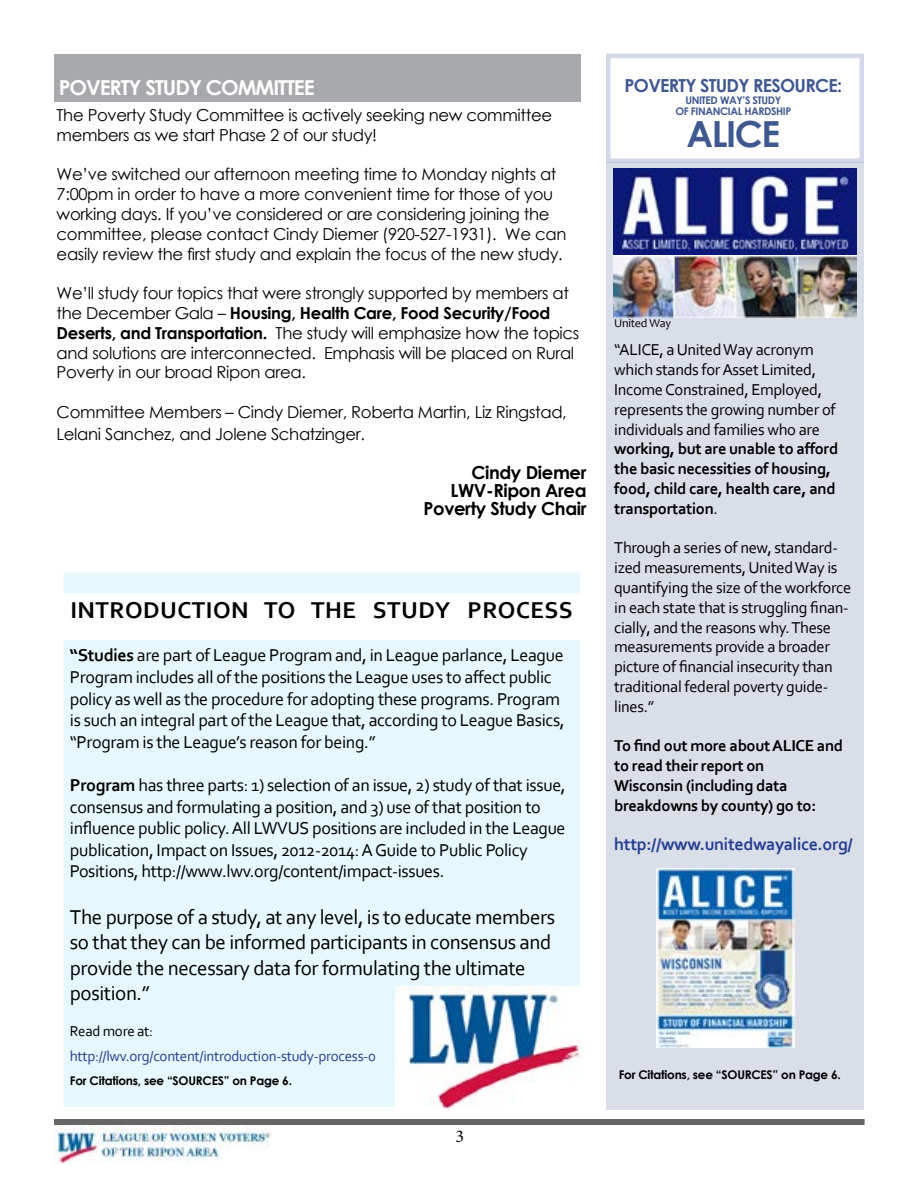
<style>
.page{position:relative;width:918px;height:1188px;background:#fff}
.page>*{position:absolute;margin:0;border:0;box-sizing:border-box;transform-origin:0 0}
.t1{font:700 36px "Century Gothic";letter-spacing:-.04em;color:#3f5890}
.t2{font:700 24px "Corbel";letter-spacing:.02em;color:#000}
.t3{font:21px/25.2px "Corbel";letter-spacing:-.02em;color:#000}
.t4{font:700 20.55px "Century Gothic";letter-spacing:-.05em;color:#fff}
.t5{font:18px/21.6px "Corbel";letter-spacing:-.02em;color:#000}
.t6{font:700 18px/18px "Century Gothic";letter-spacing:-.02em;color:#000;text-align:right}
.t7{font:700 18px "Corbel";letter-spacing:-.02em;color:#25408f}
.t8{font:700 18px "Century Gothic";letter-spacing:-.04em;color:#3f5890}
.t9{font:18px "Minion Pro";color:#000}
.t10{font:16.5px/19.8px "Century Gothic";letter-spacing:-.02em;color:#000}
.t11{font:16.5px/19.8px "Corbel";letter-spacing:-.02em;color:#000}
.t12{font:700 16.5px/19.8px "Corbel";letter-spacing:-.02em;color:#000}
.t13{font:15px "Corbel";letter-spacing:-.02em;color:#25408f}
.t14{font:15px "Corbel";letter-spacing:-.02em;color:#000}
.t15{font:700 12px "Century Gothic";letter-spacing:-.02em;color:#000}
.t16{font:12px "Candara";letter-spacing:-.02em;color:#000}
.t17{font:700 10.5px/11.1px "Century Gothic";letter-spacing:-.04em;color:#3f5890;text-align:center}
.s1{font-weight:700}
.s2{font-weight:400}
</style>
<div class="page">
<div style="left:54px;top:1119px;width:811px;height:6px;background:#666"></div>
<img style="left:54px;top:1125px;width:217px;height:39px">
<div style="left:54px;top:54px;width:527px;height:48px;background:#a7a9ac"></div>
<div style="left:606px;top:163px;width:258px;height:947px;background:#d9dee9"></div>
<img style="left:614px;top:169px;width:242px;height:149px">
<div style="left:56px;top:565px;width:531px;height:549px;background:#e6f7fd;border:8px solid #fff"></div>
<div style="left:56px;top:593px;width:530px;height:47px;background:#fff"></div>
<img style="left:395px;top:987px;width:188px;height:123px">
<img style="left:657px;top:868px;width:137px;height:180px">
<p class="t4" style="left:59px;top:72px;width:257px">POVERTY STUDY COMMITTEE</p>
<p class="t10" style="left:57px;top:105px;width:497px">The Poverty Study Committee is actively seeking new committee members as we start Phase 2 of our study!</p>
<p class="t10" style="left:57px;top:164px;width:511px">We’ve switched our afternoon meeting time to Monday nights at 7:00pm in order to have a more convenient time for those of you working days. If you’ve considered or are considering joining the committee, please contact Cindy Diemer (920-527-1931). We can easily review the first study and explain the focus of the new study.</p>
<p class="t10" style="left:57px;top:283px;width:524px">We’ll study four topics that were strongly supported by members at the December Gala – <span class="s1">Housing, Health Care, Food Security/Food Deserts, and Transportation.</span> The study will emphasize how the topics and solutions are interconnected. Emphasis will be placed on Rural Poverty in our broad Ripon area.</p>
<p class="t10" style="left:57px;top:401px;width:512px;line-height:21.6px">Committee Members – Cindy Diemer, Roberta Martin, Liz Ringstad,<br>Lelani Sanchez, and Jolene Schatzinger.</p>
<p class="t6" style="left:424px;top:463px;width:165px">Cindy Diemer<br>LWV-Ripon Area<br>Poverty Study Chair</p>
<h2 class="t2" style="left:70px;top:595px;width:504px">INTRODUCTION TO THE STUDY PROCESS</h2>
<p class="t5" style="left:70px;top:644px;width:496px"><span class="s1">“Studies</span> are part of League Program and, in League parlance, League Program includes all of the positions the League uses to affect public policy as well as the procedure for adopting these programs. Program is such an integral part of the League that, according to League Basics, “Program is the League’s reason for being.”</p>
<p class="t5" style="left:70px;top:774px;width:497px"><span class="s1">Program</span> has three parts: 1) selection of an issue, 2) study of that issue, consensus and formulating a position, and 3) use of that position to influence public policy. All LWVUS positions are included in the League publication, Impact on Issues, 2012-2014: A Guide to Public Policy Positions, http://www.lwv.org/content/impact-issues.</p>
<p class="t3" style="left:70px;top:904px;width:487px">The purpose of a study, at any level, is to educate members so that they can be informed participants in consensus and provide the necessary data for formulating the ultimate position.”</p>
<p class="t14" style="left:70px;top:1022px;width:85px">Read more at:</p>
<p class="t13" style="left:70px;top:1047px;width:308px">http://lwv.org/content/introduction-study-process-0</p>
<p class="t15" style="left:70px;top:1071px;width:224px">For Citations, see “SOURCES” on Page 6.</p>
<p class="t9" style="left:456px;top:1124px;width:10px">3</p>
<p class="t8" style="left:625px;top:72px;width:219px">POVERTY STUDY RESOURCE:</p>
<p class="t17" style="left:675px;top:95px;width:117px">UNITED WAY’S STUDY<br>OF FINANCIAL HARDSHIP</p>
<h1 class="t1" style="left:687px;top:106px;width:95px">ALICE</h1>
<p class="t16" style="left:614px;top:315px;width:58px">United Way</p>
<p class="t11" style="left:614px;top:340px;width:223px">“ALICE, a United Way acronym which stands for Asset Limited,<br>Income Constrained, Employed, represents the growing number of individuals and families who are</p>
<p class="t12" style="left:614px;top:439px;width:226px">working, but are unable to afford the basic necessities of housing, food, child care, health care, and transportation<span class="s2">.</span></p>
<p class="t11" style="left:614px;top:538px;width:239px">Through a series of new, standard&shy;ized measurements, United Way is quantifying the size of the workforce in each state that is struggling finan&shy;cially, and the reasons why. These measurements provide a broader picture of financial insecurity than traditional federal poverty guide&shy;lines.”</p>
<p class="t12" style="left:614px;top:736px;width:231px">To find out more about ALICE and to read their report on<br>Wisconsin (including data breakdowns by county) go to:</p>
<p class="t7" style="left:614px;top:833px;width:240px">http://www.unitedwayalice.org/</p>
<p class="t15" style="left:619px;top:1065px;width:224px">For Citations, see “SOURCES” on Page 6.</p>
</div>
